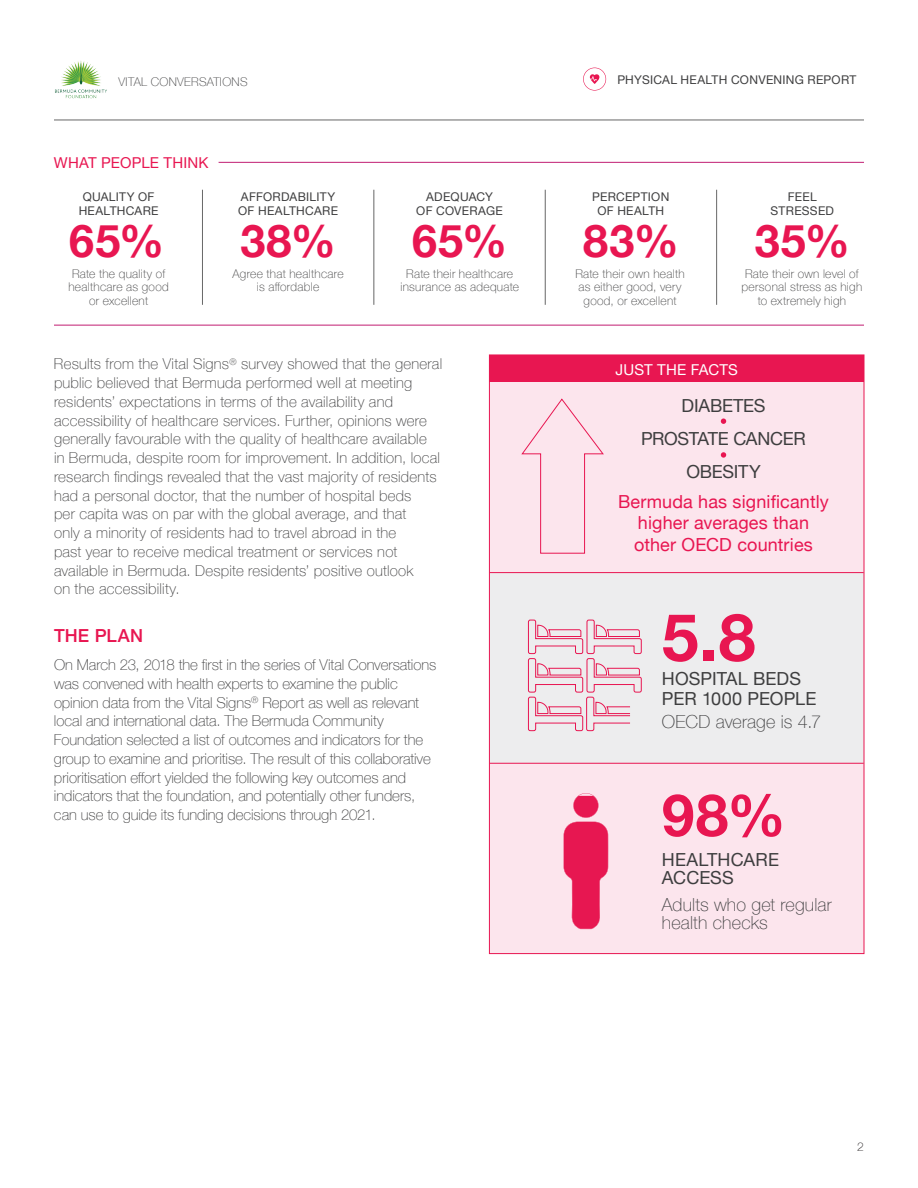
<style>
.page{position:relative;width:918px;height:1188px;background:#fff}
.page>*{position:absolute;margin:0;border:0;box-sizing:border-box;transform-origin:0 0}
.t1{font:700 66px "Helvetica Neue";color:#e81651}
.t2{font:700 58.5px "Helvetica Neue";color:#e81651}
.t3{font:700 45px "Helvetica Neue";letter-spacing:.025em;color:#e81651}
.t4{font:18px/33px "Helvetica Neue";letter-spacing:-.01em;color:#3e3e3f}
.t5{font:18px/21.6px "Helvetica Neue";letter-spacing:.01em;color:#e81651;text-align:center}
.t6{font:100 18px/18px "Helvetica Neue";letter-spacing:.01em;color:#3e3e3f}
.t7{font:500 18px "Helvetica Neue";letter-spacing:.01em;color:#e81651}
.t8{font:100 15px/18.8px "Helvetica Neue";letter-spacing:.005em;color:#3e3e3f}
.t9{font:15px "Helvetica Neue";letter-spacing:.015em;color:#e81651}
.t10{font:15px "Helvetica Neue";letter-spacing:.015em;color:#fff}
.t11{font:100 12px/13.5px "Helvetica Neue";letter-spacing:.025em;color:#3e3e3f;text-align:center}
.t12{font:12px/13.5px "Helvetica Neue";letter-spacing:.025em;color:#3e3e3f;text-align:center}
.t13{font:100 12px "Helvetica Neue";color:#231f20}
</style>
<div class="page">
<div style="left:489px;top:573px;width:375px;height:190px;background:#ededee"></div>
<svg style="left:528px;top:620px;width:114px;height:111px"></svg>
<div style="left:489px;top:382px;width:375px;height:191px;background:#fce5ed"></div>
<div style="left:489px;top:763px;width:375px;height:191px;background:#fce5ed"></div>
<div style="left:489px;top:356px;width:375px;height:26px;background:#e81651"></div>
<hr style="left:202px;top:190px;width:1px;height:115px;background:#676767">
<hr style="left:374px;top:190px;width:1px;height:115px;background:#676767">
<hr style="left:545px;top:190px;width:1px;height:115px;background:#676767">
<hr style="left:716px;top:190px;width:1px;height:115px;background:#676767">
<hr style="left:219px;top:162px;width:645px;height:1px;background:#c11d72">
<hr style="left:54px;top:325px;width:810px;height:1px;background:#c11d72">
<img style="left:55px;top:61px;width:52px;height:37px">
<svg style="left:583px;top:68px;width:23px;height:23px"></svg>
<hr style="left:54px;top:120px;width:810px;height:1px;background:#676767">
<hr style="left:490px;top:572px;width:374px;height:1px;background:#e81651">
<hr style="left:490px;top:763px;width:374px;height:1px;background:#e81651">
<svg style="left:522px;top:399px;width:81px;height:155px"></svg>
<svg style="left:721px;top:419px;width:5px;height:5px"></svg>
<svg style="left:721px;top:452px;width:5px;height:6px"></svg>
<svg style="left:564px;top:793px;width:44px;height:136px"></svg>
<p class="t11" style="left:119px;top:75px;width:130px">VITAL CONVERSATIONS</p>
<p class="t12" style="left:617px;top:74px;width:241px">PHYSICAL HEALTH CONVENING REPORT</p>
<p class="t9" style="left:54px;top:152px;width:156px">WHAT PEOPLE THINK</p>
<p class="t12" style="left:79px;top:191px;width:81px">QUALITY OF<br>HEALTHCARE</p>
<p class="t12" style="left:238px;top:191px;width:101px;text-align:left">AFFORDABILITY<br>OF HEALTHCARE</p>
<p class="t12" style="left:416px;top:191px;width:88px">ADEQUACY<br>OF COVERAGE</p>
<p class="t12" style="left:592px;top:191px;width:79px">PERCEPTION<br>OF HEALTH</p>
<p class="t12" style="left:771px;top:191px;width:65px">FEEL<br>STRESSED</p>
<h3 class="t3" style="left:69px;top:205px;width:96px">65%</h3>
<h3 class="t3" style="left:240px;top:205px;width:97px">38%</h3>
<h3 class="t3" style="left:412px;top:205px;width:96px">65%</h3>
<h3 class="t3" style="left:583px;top:205px;width:97px">83%</h3>
<h3 class="t3" style="left:755px;top:205px;width:97px">35%</h3>
<p class="t11" style="left:68px;top:266px;width:102px">Rate the quality of healthcare as good or excellent</p>
<p class="t11" style="left:400px;top:266px;width:120px">Rate their healthcare insurance as adequate</p>
<p class="t11" style="left:233px;top:266px;width:113px">Agree that healthcare is affordable</p>
<p class="t11" style="left:575px;top:266px;width:111px">Rate their own health as either good, very good, or excellent</p>
<p class="t11" style="left:742px;top:266px;width:122px">Rate their own level of personal stress as high to extremely high</p>
<p class="t8" style="left:54px;top:354px;width:390px">Results from the Vital Signs<sup>®</sup> survey showed that the general public believed that Bermuda performed well at meeting residents’ expectations in terms of the availability and accessibility of healthcare services. Further, opinions were generally favourable with the quality of healthcare available<br>in Bermuda, despite room for improvement. In addition, local research findings revealed that the vast majority of residents had a personal doctor, that the number of hospital beds<br>per capita was on par with the global average, and that<br>only a minority of residents had to travel abroad in the<br>past year to receive medical treatment or services not available in Bermuda. Despite residents’ positive outlook<br>on the accessibility.</p>
<p class="t7" style="left:54px;top:621px;width:91px">THE PLAN</p>
<p class="t8" style="left:54px;top:655px;width:384px">On March 23, 2018 the first in the series of Vital Conversations was convened with health experts to examine the public opinion data from the Vital Signs<sup>®</sup> Report as well as relevant local and international data. The Bermuda Community Foundation selected a list of outcomes and indicators for the group to examine and prioritise. The result of this collaborative prioritisation effort yielded the following key outcomes and indicators that the foundation, and potentially other funders, can use to guide its funding decisions through 2021.</p>
<p class="t10" style="left:615px;top:358px;width:124px">JUST THE FACTS</p>
<p class="t4" style="left:641px;top:390px;width:166px;text-align:center">DIABETES<br>PROSTATE CANCER<br>OBESITY</p>
<p class="t5" style="left:618px;top:492px;width:212px">Bermuda has significantly higher averages than other OECD countries</p>
<h1 class="t1" style="left:662px;top:586px;width:95px">5.8</h1>
<p class="t4" style="left:662px;top:670px;width:156px;line-height:19.5px">HOSPITAL BEDS<br>PER 1000 PEOPLE</p>
<p class="t6" style="left:662px;top:712px;width:161px">OECD average is 4.7</p>
<h2 class="t2" style="left:662px;top:769px;width:125px">98%</h2>
<p class="t4" style="left:662px;top:852px;width:119px;line-height:17.4px">HEALTHCARE<br>ACCESS</p>
<p class="t6" style="left:662px;top:895px;width:171px">Adults who get regular health checks</p>
<p class="t13" style="left:857px;top:1138px;width:8px">2</p>
</div>
